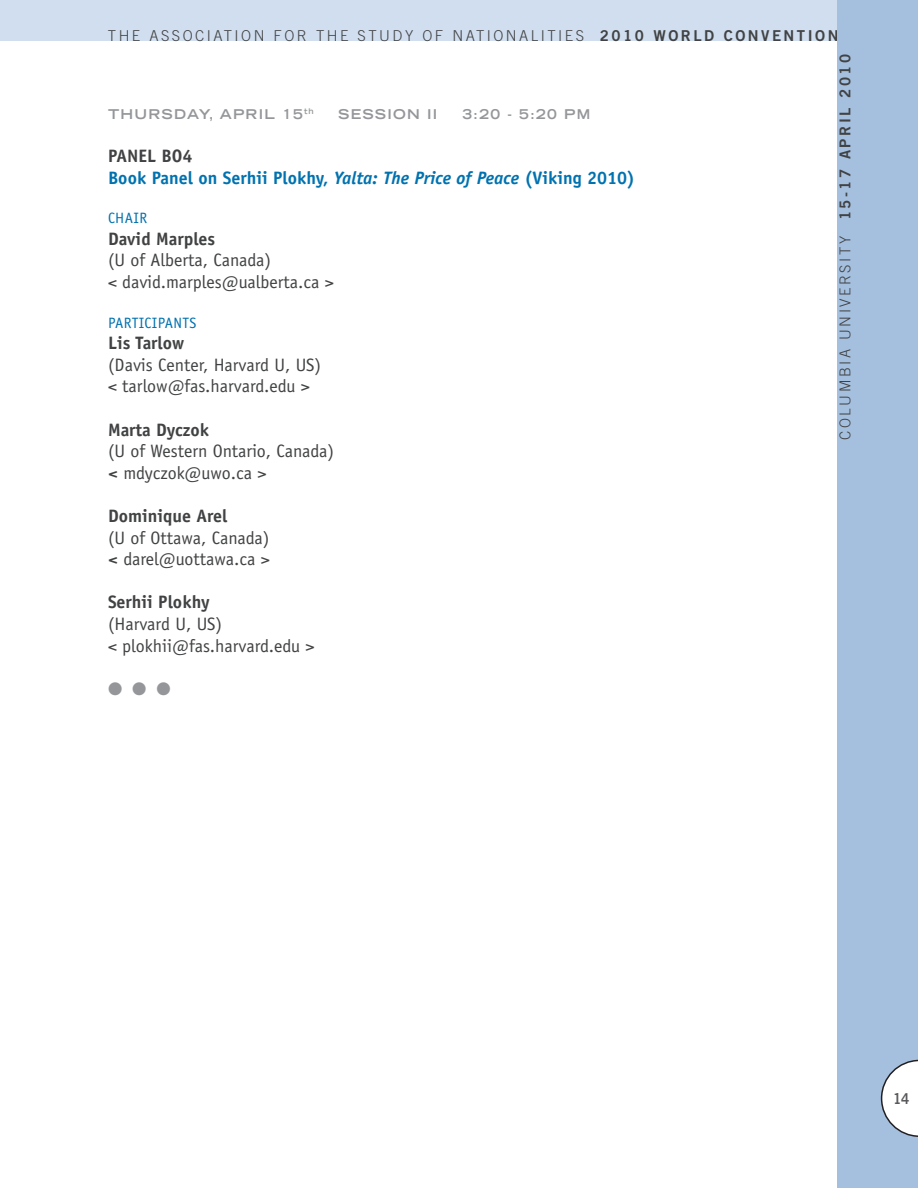
<style>
.page{position:relative;width:918px;height:1188px;background:#fff}
.page>*{position:absolute;margin:0;border:0;box-sizing:border-box;transform-origin:0 0}
.t1{font:18px/21.6px "Officina Sans";color:#414243}
.t2{font:700 18px/21.6px "Officina Sans";color:#0072b0}
.t3{font:700 18px "Officina Sans";color:#414243}
.t4{font:18px "Zapf Dingbats";color:#949699}
.t5{font:300 15px "Trade Gothic";letter-spacing:.165em;color:#414243}
.t6{font:15px "Officina Sans";letter-spacing:.025em;color:#0072b0}
.t7{font:15px "Trade Gothic Bold Two";color:#59595c;scale:.9 1}
.t8{font:700 expanded 13.5px "Trade Gothic LH";letter-spacing:.09em;color:#949699}
.s1{font-family:"Trade Gothic Bold Two";font-weight:400}
.s2{color:#414243}
.s3{font-style:italic}
.s4{font-weight:700}
</style>
<div class="page">
<div style="left:0;top:0;width:918px;height:40px;background:#d0deef"></div>
<div style="left:838px;top:0;width:80px;height:1188px;background:#a5c0df"></div>
<svg style="left:881px;top:1060px;width:37px;height:77px"></svg>
<p class="t5" style="left:108px;top:26px;width:732px">THE ASSOCIATION FOR THE STUDY OF NATIONALITIES <span class="s1">2010 WORLD CONVENTION</span></p>
<p class="t8" style="left:108px;top:105px;width:41px">THURSDA</p>
<p class="t8" style="left:199px;top:105px;width:46px">Y, APRIL</p>
<p class="t8" style="left:282px;top:105px;width:33px">15<sup>TH</sup></p>
<p class="t8" style="left:338px;top:105px;width:25px">SESSION</p>
<p class="t8" style="left:427px;top:105px;width:12px">II</p>
<p class="t8" style="left:462px;top:105px;width:129px">3:20 - 5:20 PM</p>
<p class="t2" style="left:108px;top:145px;width:529px"><span class="s2">PANEL BO4<br></span>Book Panel on Serhii Plokhy, <span class="s3">Yalta: The Price of Peace</span> (Viking 2010)</p>
<p class="t6" style="left:108px;top:209px;width:41px">CHAIR</p>
<p class="t3" style="left:108px;top:227px;width:109px">David Marples</p>
<p class="t1" style="left:108px;top:250px;width:227px">(U of Alberta, Canada)<br>&lt; david.marples@ualberta.ca &gt;</p>
<p class="t6" style="left:108px;top:314px;width:90px">PARTICIPANTS</p>
<p class="t3" style="left:108px;top:332px;width:78px">Lis Tarlow</p>
<p class="t1" style="left:108px;top:354px;width:215px">(Davis Center, Harvard U, US) &lt; tarlow@fas.harvard.edu &gt;</p>
<p class="t3" style="left:108px;top:418px;width:103px">Marta Dyczok</p>
<p class="t1" style="left:108px;top:440px;width:228px">(U of Western Ontario, Canada) <span class="s4">&lt;</span> mdyczok@uwo.ca &gt;</p>
<p class="t3" style="left:108px;top:505px;width:121px">Dominique Arel</p>
<p class="t1" style="left:108px;top:527px;width:163px">(U of Ottawa, Canada) <span class="s4">&lt;</span> darel@uottawa.ca &gt;</p>
<p class="t3" style="left:108px;top:591px;width:103px">Serhii Plokhy</p>
<p class="t1" style="left:108px;top:613px;width:208px">(Harvard U, US)<br>&lt; plokhii@fas.harvard.edu &gt;</p>
<p class="t4" style="left:108px;top:680px;width:64px">● ● ●</p>
<p class="t5" style="left:836px;top:440px;width:387px;rotate:-90deg">columbia university <span class="s1">15-17 april 2010</span></p>
<p class="t7" style="left:893px;top:1089px;width:20px">14</p>
</div>
